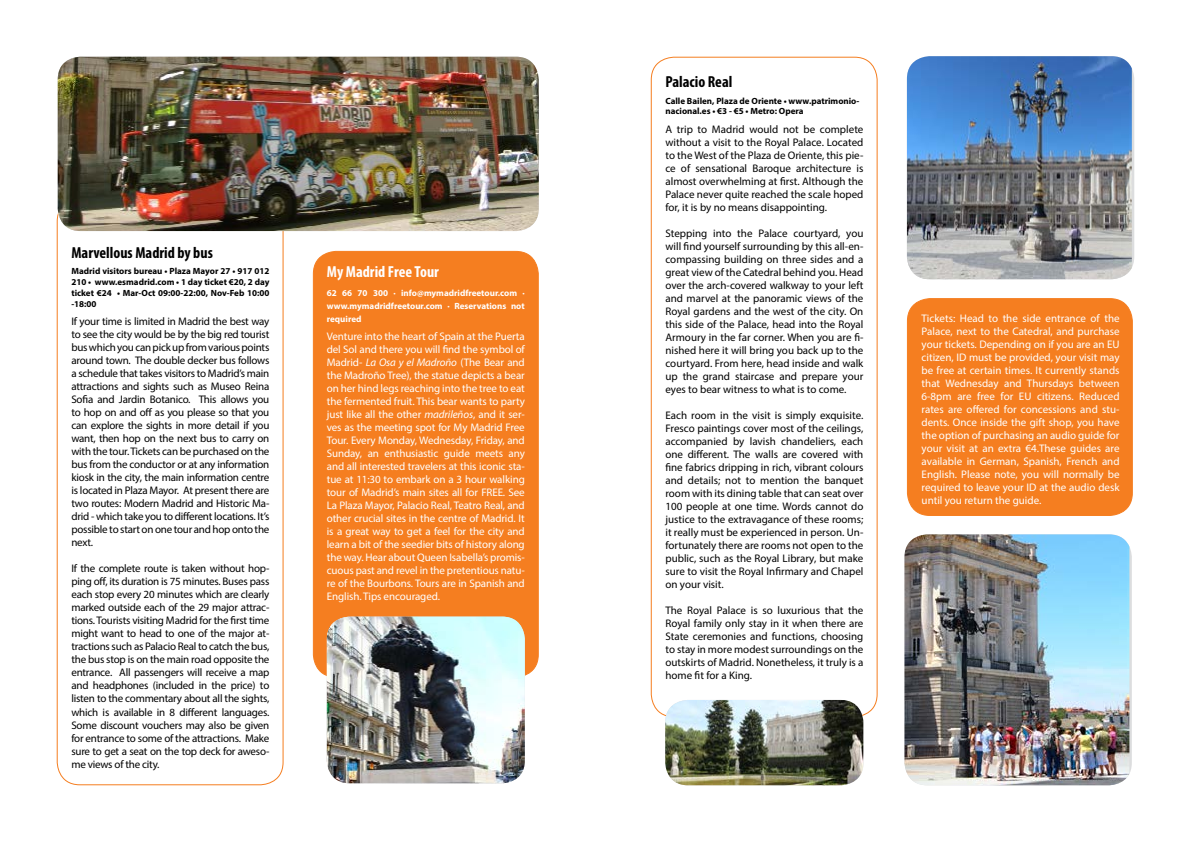
<style>
.page{position:relative;width:1191px;height:842px;background:#fff}
.page>*{position:absolute;margin:0;border:0;box-sizing:border-box;transform-origin:0 0}
.t1{font:700 condensed 16px "Myriad Pro";color:#000}
.t2{font:700 condensed 16px "Myriad Pro";color:#fff}
.t3{font:11px/13px "Myriad Pro";color:#000;text-align:justify}
.t4{font:11px/13px "Myriad Pro";letter-spacing:-.01em;color:#fff;text-align:justify}
.t5{font:700 9px/10.8px "Myriad Pro";color:#000}
.t6{font:700 9px/13px "Myriad Pro";color:#fff;text-align:justify}
.s1{font-style:italic}
</style>
<div class="page">
<div style="left:907px;top:299px;width:225px;height:216px;background:#f57e20;border-radius:23px"></div>
<div style="left:907px;top:298px;width:225px;height:218px;border:1px solid #f57e20;border-radius:23px"></div>
<img style="left:907px;top:56px;width:224px;height:223px">
<img style="left:665px;top:700px;width:198px;height:85px">
<img style="left:904px;top:534px;width:225px;height:251px">
<div style="left:313px;top:251px;width:225px;height:426px;background:#f57e20;border-radius:23px"></div>
<div style="left:313px;top:251px;width:226px;height:426px;border:1px solid #f57e20;border-radius:23px"></div>
<img style="left:58px;top:57px;width:481px;height:174px">
<img style="left:327px;top:617px;width:198px;height:166px">
<h1 class="t1" style="left:71px;top:242px;width:143px">Marvellous Madrid by bus</h1>
<p class="t5" style="left:71px;top:266px;width:199px;text-align:justify">Madrid visitors bureau • Plaza Mayor 27 • 917 012<br>210 • www.esmadrid.com • 1 day ticket €20, 2 day ticket €24 • Mar-Oct 09:00-22:00, Nov-Feb 10:00 -18:00</p>
<p class="t3" style="left:71px;top:315px;width:199px">If your time is limited in Madrid the best way to see the city would be by the big red tourist bus which you can pick up from various points around town. The double decker bus follows a schedule that takes visitors to Madrid’s main attractions and sights such as Museo Reina Sofia and Jardin Botanico. This allows you to hop on and off as you please so that you can explore the sights in more detail if you want, then hop on the next bus to carry on with the tour. Tickets can be purchased on the bus from the conductor or at any information kiosk in the city, the main information centre is located in Plaza Mayor. At present there are two routes: Modern Madrid and Historic Ma&shy;drid - which take you to different locations. It’s possible to start on one tour and hop onto the next.</p>
<p class="t3" style="left:71px;top:562px;width:199px">If the complete route is taken without hop&shy;ping off, its duration is 75 minutes. Buses pass each stop every 20 minutes which are clearly marked outside each of the 29 major attrac&shy;tions. Tourists visiting Madrid for the first time might want to head to one of the major at&shy;tractions such as Palacio Real to catch the bus, the bus stop is on the main road opposite the entrance. All passengers will receive a map and headphones (included in the price) to listen to the commentary about all the sights, which is available in 8 different languages.<br>Some discount vouchers may also be given for entrance to some of the attractions. Make sure to get a seat on the top deck for aweso&shy;me views of the city.</p>
<h1 class="t2" style="left:327px;top:262px;width:114px">My Madrid Free Tour</h1>
<p class="t6" style="left:327px;top:286px;width:199px">62 66 70 300 · info@mymadridfreetour.com · www.mymadridfreetour.com · Reservations not required</p>
<p class="t4" style="left:327px;top:330px;width:199px">Venture into the heart of Spain at the Puerta del Sol and there you will find the symbol of Madrid- <span class="s1">La Osa y el Madroño</span> (The Bear and the Madroño Tree), the statue depicts a bear on her hind legs reaching into the tree to eat the fermented fruit. This bear wants to party just like all the other <span class="s1">madrileños</span>, and it ser&shy;ves as the meeting spot for My Madrid Free Tour. Every Monday, Wednesday, Friday, and Sunday, an enthusiastic guide meets any and all interested travelers at this iconic sta&shy;tue at 11:30 to embark on a 3 hour walking tour of Madrid’s main sites all for FREE. See La Plaza Mayor, Palacio Real, Teatro Real, and other crucial sites in the centre of Madrid. It is a great way to get a feel for the city and learn a bit of the seedier bits of history along the way. Hear about Queen Isabella’s promis&shy;cuous past and revel in the pretentious natu&shy;re of the Bourbons. Tours are in Spanish and English. Tips encouraged.</p>
<h1 class="t1" style="left:665px;top:72px;width:68px">Palacio Real</h1>
<p class="t5" style="left:665px;top:95px;width:195px">Calle Bailen, Plaza de Oriente • www.patrimonio&shy;nacional.es • €3 - €5 • Metro: Opera</p>
<p class="t3" style="left:665px;top:123px;width:199px">A trip to Madrid would not be complete without a visit to the Royal Palace. Located to the West of the Plaza de Oriente, this pie&shy;ce of sensational Baroque architecture is almost overwhelming at first. Although the Palace never quite reached the scale hoped for, it is by no means disappointing.</p>
<p class="t3" style="left:665px;top:227px;width:199px">Stepping into the Palace courtyard, you will find yourself surrounding by this all-en&shy;compassing building on three sides and a great view of the Catedral behind you. Head over the arch-covered walkway to your left and marvel at the panoramic views of the Royal gardens and the west of the city. On this side of the Palace, head into the Royal Armoury in the far corner. When you are fi&shy;nished here it will bring you back up to the courtyard. From here, head inside and walk up the grand staircase and prepare your eyes to bear witness to what is to come.</p>
<p class="t3" style="left:665px;top:409px;width:199px">Each room in the visit is simply exquisite.<br>Fresco paintings cover most of the ceilings, accompanied by lavish chandeliers, each one different. The walls are covered with fine fabrics dripping in rich, vibrant colours and details; not to mention the banquet room with its dining table that can seat over 100 people at one time. Words cannot do justice to the extravagance of these rooms; it really must be experienced in person. Un&shy;fortunately there are rooms not open to the public, such as the Royal Library, but make sure to visit the Royal Infirmary and Chapel on your visit.</p>
<p class="t3" style="left:665px;top:604px;width:199px">The Royal Palace is so luxurious that the Royal family only stay in it when there are State ceremonies and functions, choosing to stay in more modest surroundings on the outskirts of Madrid. Nonetheless, it truly is a home fit for a King.</p>
<p class="t4" style="left:921px;top:312px;width:199px">Tickets: Head to the side entrance of the Palace, next to the Catedral, and purchase your tickets. Depending on if you are an EU citizen, ID must be provided, your visit may be free at certain times. It currently stands that Wednesday and Thursdays between 6-8pm are free for EU citizens. Reduced rates are offered for concessions and stu&shy;dents. Once inside the gift shop, you have the option of purchasing an audio guide for your visit at an extra €4.These guides are available in German, Spanish, French and English. Please note, you will normally be required to leave your ID at the audio desk until you return the guide.</p>
</div>
